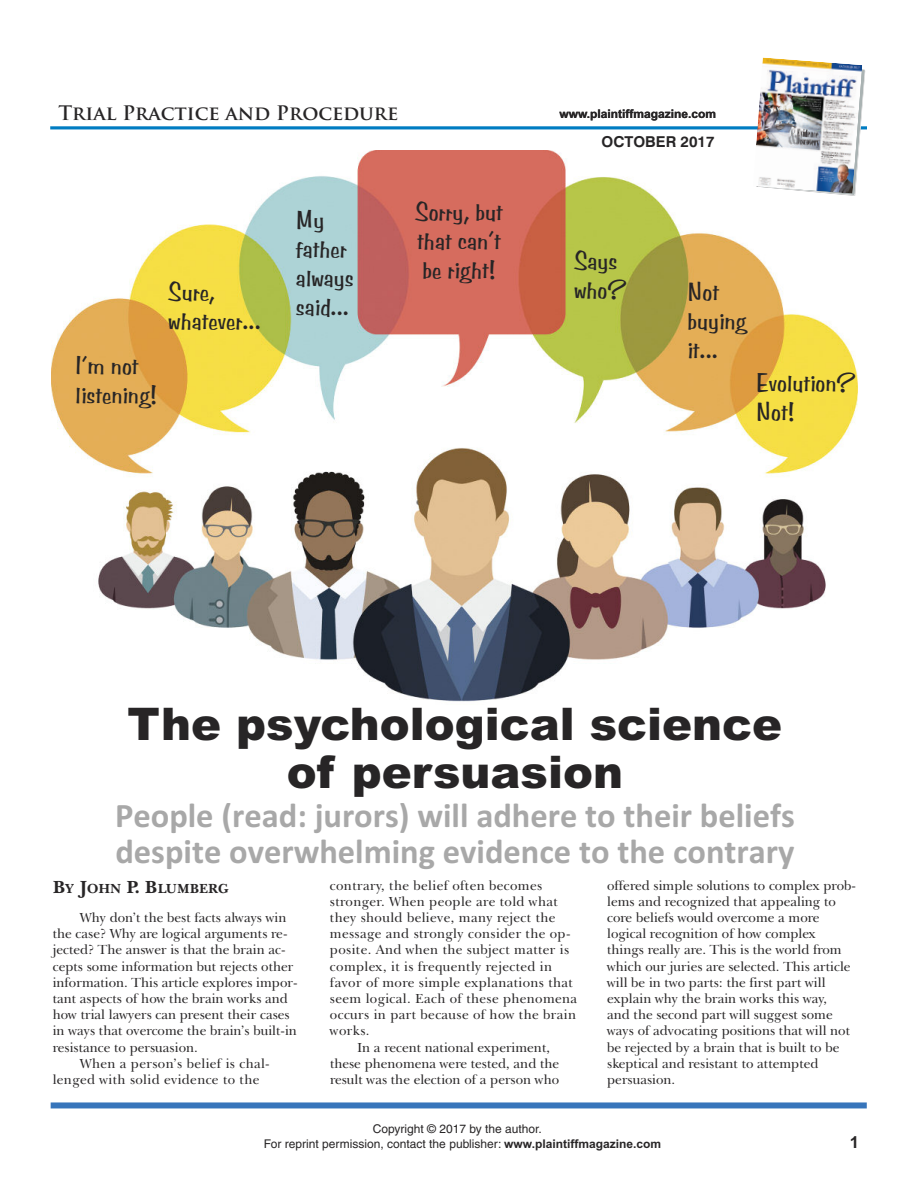
<style>
.page{position:relative;width:918px;height:1188px;background:#fff}
.page>*{position:absolute;margin:0;border:0;box-sizing:border-box;transform-origin:0 0}
.t1{font:45px/48px "Arial MT Black";color:#272526;text-align:center}
.t2{font:700 34.5px/36px "Calibri";color:#a8a8a8}
.t3{font:25.5px/29.1px "Benguiat Frisky ATT";color:#272526}
.t4{font:700 19.5px "Trajan Pro";color:#272526}
.t5{font:700 16.5px "Arial";color:#272526}
.t6{font:700 15px "Swiss 721 BT";color:#272526}
.t7{font:13.5px/16.2px "New Baskerville IT Cby BT";color:#272526}
.t8{font:13.5px "New Baskerville IT Cby BT";letter-spacing:.025em;color:#272526}
.t9{font:12px/15px "Helvetica";color:#272526}
.t10{font:700 12px "Arial";color:#272526}
.s1{font-weight:700;font-size:18px}
.s2{font-weight:700}
.s3{font-family:"Arial";font-weight:700}
</style>
<div class="page">
<img style="left:51px;top:151px;width:806px;height:551px">
<div style="left:51px;top:1102px;width:816px;height:6px;background:#3775bb"></div>
<hr style="left:51px;top:126px;width:816px;height:3px;background:#007cc2">
<svg style="left:756px;top:69px;width:109px;height:127px"></svg>
<img style="left:753px;top:57px;width:109px;height:137px">
<h3 class="t4" style="left:58px;top:105px;width:341px">Trial Practice and Procedure</h3>
<h3 class="t3" style="left:76px;top:351px;width:83px">I’m not listening!</h3>
<h3 class="t3" style="left:168px;top:277px;width:94px">Sure, whatever...</h3>
<h3 class="t3" style="left:296px;top:204px;width:59px">My father always said...</h3>
<h3 class="t3" style="left:415px;top:197px;width:89px;text-align:justify">Sorry, but that can’t be right!</h3>
<p class="t10" style="left:559px;top:107px;width:158px">www.plaintiffmagazine.com</p>
<p class="t6" style="left:602px;top:136px;width:115px">OCTOBER 2017</p>
<h3 class="t3" style="left:574px;top:245px;width:54px">Says who?</h3>
<h3 class="t3" style="left:688px;top:276px;width:61px">Not buying it...</h3>
<h3 class="t3" style="left:756px;top:368px;width:101px">Evolution?<br>Not!</h3>
<h1 class="t1" style="left:128px;top:701px;width:656px">The psychological science of persuasion</h1>
<h2 class="t2" style="left:115px;top:797px;width:681px">People (read: jurors) will adhere to their beliefs despite overwhelming evidence to the contrary</h2>
<p class="t7" style="left:80px;top:875px;width:208px;line-height:29.4px;text-indent:-27px"><span class="s1">B</span><span class="s2">Y</span> <span class="s1">J</span><span class="s2">OHN</span> <span class="s1">P. B</span><span class="s2">LUMBERG<br></span>Why don’t the best facts always win</p>
<p class="t7" style="left:53px;top:927px;width:236px">the case? Why are logical arguments re-</p>
<p class="t7" style="left:53px;top:943px;width:234px">jected? The answer is that the brain ac-</p>
<p class="t7" style="left:53px;top:960px;width:242px">cepts some information but rejects other</p>
<p class="t7" style="left:53px;top:976px;width:246px">information. This article explores impor-</p>
<p class="t7" style="left:53px;top:992px;width:237px">tant aspects of how the brain works and</p>
<p class="t7" style="left:53px;top:1008px;width:238px">how trial lawyers can present their cases</p>
<p class="t7" style="left:53px;top:1024px;width:246px">in ways that overcome the brain’s built-in</p>
<p class="t7" style="left:53px;top:1041px;width:147px">resistance to persuasion.</p>
<p class="t8" style="left:80px;top:1058px;width:191px">When a person’s belief is chal-</p>
<p class="t8" style="left:53px;top:1074px;width:208px">lenged with solid evidence to the</p>
<p class="t8" style="left:330px;top:880px;width:214px">contrary, the belief often becomes</p>
<p class="t8" style="left:330px;top:896px;width:229px">stronger. When people are told what</p>
<p class="t8" style="left:330px;top:912px;width:227px">they should believe, many reject the</p>
<p class="t8" style="left:330px;top:929px;width:242px">message and strongly consider the op-</p>
<p class="t8" style="left:330px;top:945px;width:241px">posite. And when the subject matter is</p>
<p class="t8" style="left:330px;top:961px;width:224px">complex, it is frequently rejected in</p>
<p class="t8" style="left:330px;top:977px;width:245px">favor of more simple explanations that</p>
<p class="t8" style="left:330px;top:993px;width:249px">seem logical. Each of these phenomena</p>
<p class="t8" style="left:330px;top:1010px;width:248px">occurs in part because of how the brain</p>
<p class="t7" style="left:330px;top:1024px;width:41px">works.</p>
<p class="t7" style="left:357px;top:1041px;width:195px">In a recent national experiment,</p>
<p class="t7" style="left:330px;top:1057px;width:231px">these phenomena were tested, and the</p>
<p class="t7" style="left:330px;top:1073px;width:231px">result was the election of a person who</p>
<p class="t7" style="left:607px;top:879px;width:250px">offered simple solutions to complex prob&shy;lems and recognized that appealing to core beliefs would overcome a more logical recognition of how complex things really are. This is the world from which our juries are selected. This article will be in two parts: the first part will explain why the brain works this way,<br>and the second part will suggest some ways of advocating positions that will not be rejected by a brain that is built to be skeptical and resistant to attempted persuasion.</p>
<p class="t9" style="left:264px;top:1122px;width:399px;text-indent:109px">Copyright © 2017 by the author.<br>For reprint permission, contact the publisher: <span class="s3">www.plaintiffmagazine.com</span></p>
<p class="t5" style="left:850px;top:1133px;width:11px">1</p>
</div>
